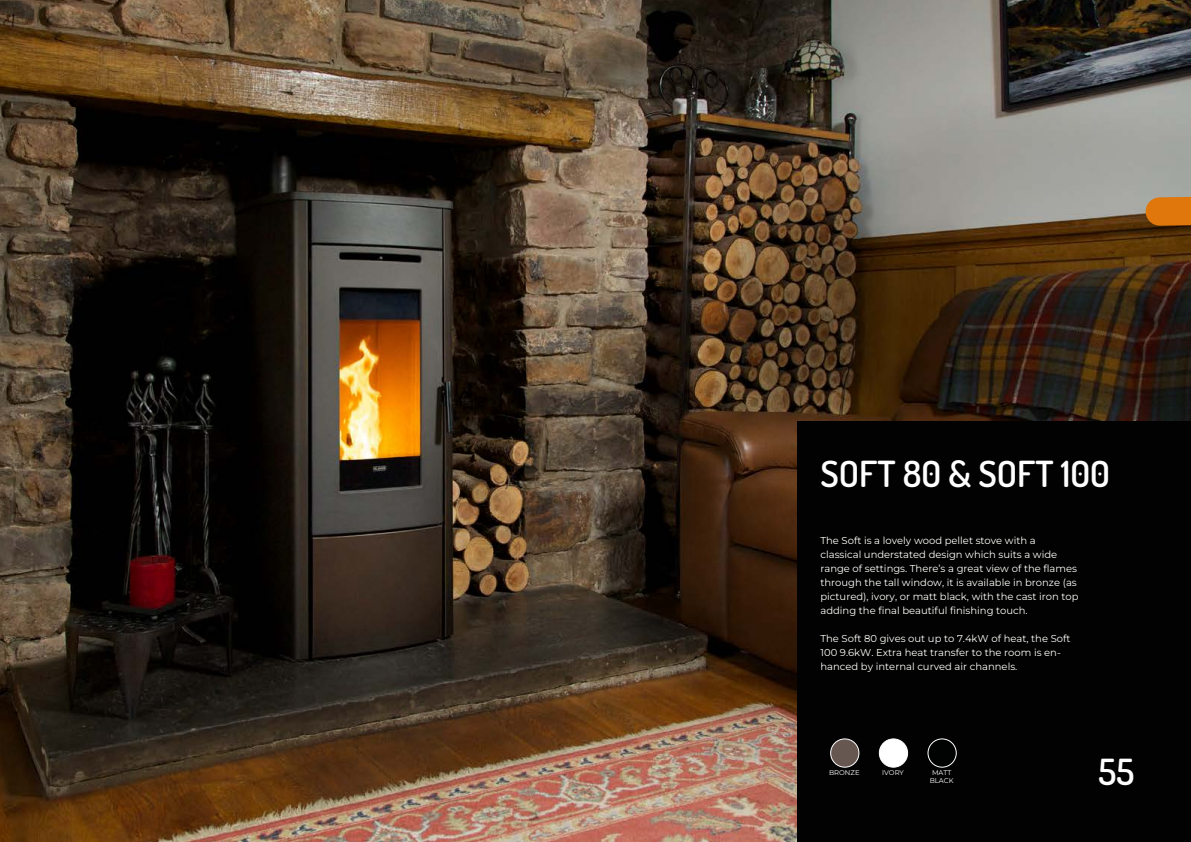
<style>
.page{position:relative;width:1191px;height:842px;background:#fff}
.page>*{position:absolute;margin:0;border:0;box-sizing:border-box;transform-origin:0 0}
.t1{font:36px "Dosis";color:#fff}
.t2{font:100 10px/14px "Montserrat";color:#fffef8}
.t3{font:100 6.9px/8.2px "Montserrat";color:#fff;text-align:center}
</style>
<div class="page">
<img style="left:0;top:0;width:1191px;height:842px">
<svg style="left:1145px;top:197px;width:46px;height:29px"></svg>
<div style="left:797px;top:421px;width:394px;height:421px;background:#020203"></div>
<div style="left:879px;top:739px;width:28px;height:28px;background:#fff;border-radius:50%"></div>
<div style="left:879px;top:738px;width:29px;height:30px;border:1px solid #fff;border-radius:50%"></div>
<div style="left:830px;top:739px;width:29px;height:28px;background:#665751;border-radius:50%"></div>
<div style="left:830px;top:738px;width:29px;height:30px;border:1px solid #fff;border-radius:50%"></div>
<div style="left:927px;top:738px;width:29px;height:30px;border:1px solid #fff;border-radius:50%"></div>
<h1 class="t1" style="left:820px;top:449px;width:291px">SOFT 80 &amp; SOFT 100</h1>
<p class="t2" style="left:820px;top:533px;width:260px">The Soft is a lovely wood pellet stove with a classical understated design which suits a wide range of settings. There’s a great view of the flames through the tall window, it is available in bronze (as pictured), ivory, or matt black, with the cast iron top adding the final beautiful finishing touch.</p>
<p class="t2" style="left:820px;top:631px;width:251px">The Soft 80 gives out up to 7.4kW of heat, the Soft<br>100 9.6kW. Extra heat transfer to the room is en&shy;hanced by internal curved air channels.</p>
<p class="t3" style="left:829px;top:768px;width:32px">BRONZE</p>
<p class="t3" style="left:882px;top:768px;width:23px">IVORY</p>
<p class="t3" style="left:929px;top:768px;width:25px">MATT<br>BLACK</p>
<h1 class="t1" style="left:1098px;top:747px;width:37px">55</h1>
</div>
